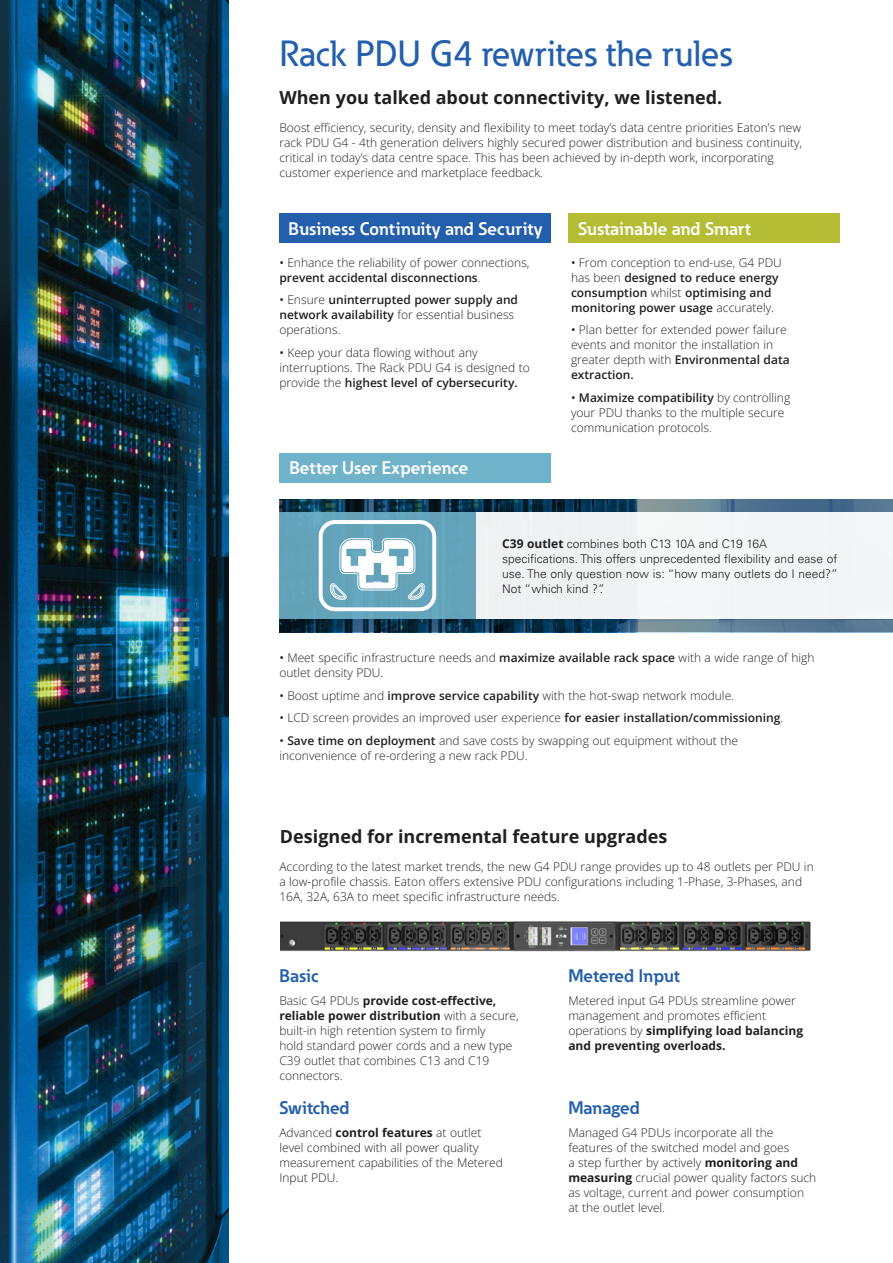
<style>
.page{position:relative;width:893px;height:1263px;background:#fff}
.page>*{position:absolute;margin:0;border:0;box-sizing:border-box;transform-origin:0 0}
._02_Body__8_5_pt{font:500 36px "Eaton";color:#235fad}
.t1{font:700 18px "Open Sans";color:#231f20}
.t2{font:700 18px "Eaton";color:#fff}
.t3{font:700 18px "Eaton";color:#235fad}
._02_Body__8_5_pt-2{font:300 12px/15px "Open Sans";color:#231f20}
._02_Body__8_5_pt-3{font:600 12px/15px "Open Sans";color:#231f20}
._02_Body__8_5_pt-4{font:300 12px/15px "Univers LT Std";color:#231f20}
.s1{font-weight:400}
.s2{font-weight:600}
.s3{font-weight:300}
.s4{font-family:"Open Sans";font-weight:700}
.s5{font-weight:700}
</style>
<div class="page">
<div style="left:279px;top:213px;width:272px;height:30px;background:#235fad"></div>
<div style="left:279px;top:453px;width:272px;height:30px;background:#6fb2c9"></div>
<div style="left:568px;top:213px;width:272px;height:30px;background:#b4bd34"></div>
<svg style="left:280px;top:499px;width:613px;height:133px;background:#32566d"></svg>
<hr style="left:892px;top:0;width:1px;height:100px;background:#235fad">
<div style="left:476px;top:513px;width:417px;height:106px;background:#f2f5f7"></div>
<div style="left:279px;top:513px;width:197px;height:106px;background:#64a2b9"></div>
<svg style="left:319px;top:520px;width:117px;height:92px"></svg>
<img style="left:0;top:0;width:228px;height:1263px">
<img style="left:280px;top:920px;width:531px;height:32px">
<p class="_02_Body__8_5_pt" style="left:279px;top:31px;width:454px">Rack PDU G4 rewrites the rules</p>
<p class="t1" style="left:279px;top:85px;width:444px">When you talked about connectivity, we listened.</p>
<p class="_02_Body__8_5_pt-2" style="left:279px;top:120px;width:524px">Boost efficiency, security, density and flexibility to meet today’s data centre priorities Eaton’s new rack PDU G4 - 4th generation delivers highly secured power distribution and business continuity, critical in today’s data centre space. This has been achieved by in-depth work, incorporating customer experience and marketplace feedback.</p>
<p class="t2" style="left:289px;top:218px;width:256px">Business Continuity and Security</p>
<p class="_02_Body__8_5_pt-2" style="left:279px;top:254px;width:252px"><span class="s1">•</span> Enhance the reliability of power connections, <span class="s2">prevent accidental disconnections</span>.</p>
<p class="_02_Body__8_5_pt-3" style="left:279px;top:292px;width:240px"><span class="s1">•</span> <span class="s3">Ensure</span> uninterrupted power supply and network availability <span class="s3">for essential business operations.</span></p>
<p class="_02_Body__8_5_pt-2" style="left:279px;top:344px;width:252px"><span class="s1">•</span> Keep your data flowing without any interruptions. The Rack PDU G4 is designed to provide the <span class="s2">highest level of cybersecurity.</span></p>
<p class="t2" style="left:290px;top:456px;width:180px">Better User Experience</p>
<p class="t2" style="left:578px;top:218px;width:174px">Sustainable and Smart</p>
<p class="_02_Body__8_5_pt-3" style="left:571px;top:254px;width:212px"><span class="s1">•</span> <span class="s3">From conception to end-use, G4 PDU has been</span> designed to reduce energy consumption <span class="s3">whilst</span> optimising and monitoring power usage <span class="s3">accurately.</span></p>
<p class="_02_Body__8_5_pt-2" style="left:571px;top:322px;width:220px"><span class="s1">•</span> Plan better for extended power failure events and monitor the installation in greater depth with <span class="s2">Environmental data extraction.</span></p>
<p class="_02_Body__8_5_pt-2" style="left:571px;top:389px;width:221px"><span class="s1">•</span> <span class="s2">Maximize compatibility</span> by controlling your PDU thanks to the multiple secure communication protocols.</p>
<p class="_02_Body__8_5_pt-4" style="left:502px;top:536px;width:337px"><span class="s4">C39 outlet</span> combines both C13 10A and C19 16A specifications. This offers unprecedented flexibility and ease of use. The only question now is: “how many outlets do I need?” Not “which kind ?”.</p>
<p class="_02_Body__8_5_pt-2" style="left:279px;top:650px;width:536px"><span class="s1">•</span> Meet specific infrastructure needs and <span class="s2">maximize available rack space</span> with a wide range of high outlet density PDU.</p>
<p class="_02_Body__8_5_pt-2" style="left:279px;top:688px;width:456px"><span class="s1">•</span> Boost uptime and <span class="s2">improve service capability</span> with the hot-swap network module.</p>
<p class="_02_Body__8_5_pt-2" style="left:279px;top:710px;width:505px"><span class="s1">•</span> LCD screen provides an improved user experience <span class="s2">for easier installation/commissioning</span>.</p>
<p class="_02_Body__8_5_pt-2" style="left:279px;top:733px;width:460px"><span class="s1">•</span> <span class="s2">Save time on deployment</span> and save costs by swapping out equipment without the inconvenience of re-ordering a new rack PDU.</p>
<p class="t1" style="left:280px;top:824px;width:389px">Designed for incremental feature upgrades</p>
<p class="_02_Body__8_5_pt-2" style="left:279px;top:859px;width:536px">According to the latest market trends, the new G4 PDU range provides up to 48 outlets per PDU in a low-profile chassis. Eaton offers extensive PDU configurations including 1-Phase, 3-Phases, and<br>16A, 32A, 63A to meet specific infrastructure needs.</p>
<p class="t3" style="left:279px;top:964px;width:41px">Basic</p>
<p class="_02_Body__8_5_pt-2" style="left:279px;top:993px;width:241px">Basic G4 PDUs <span class="s5">provide cost-effective, reliable power distribution</span> with a secure, built-in high retention system to firmly<br>hold standard power cords and a new type C39 outlet that combines C13 and C19 connectors.</p>
<p class="t3" style="left:279px;top:1097px;width:72px">Switched</p>
<p class="_02_Body__8_5_pt-2" style="left:279px;top:1124px;width:225px">Advanced <span class="s5">control features</span> at outlet level combined with all power quality measurement capabilities of the Metered<br>Input PDU.</p>
<p class="t3" style="left:568px;top:964px;width:113px">Metered Input</p>
<p class="_02_Body__8_5_pt-2" style="left:568px;top:993px;width:236px">Metered input G4 PDUs streamline power management and promotes efficient operations by <span class="s5">simplifying load balancing and preventing overloads.</span></p>
<p class="t3" style="left:568px;top:1097px;width:73px">Managed</p>
<p class="_02_Body__8_5_pt-2" style="left:568px;top:1124px;width:249px">Managed G4 PDUs incorporate all the features of the switched model and goes<br>a step further by actively <span class="s5">monitoring and measuring</span> crucial power quality factors such as voltage, current and power consumption at the outlet level.</p>
</div>
